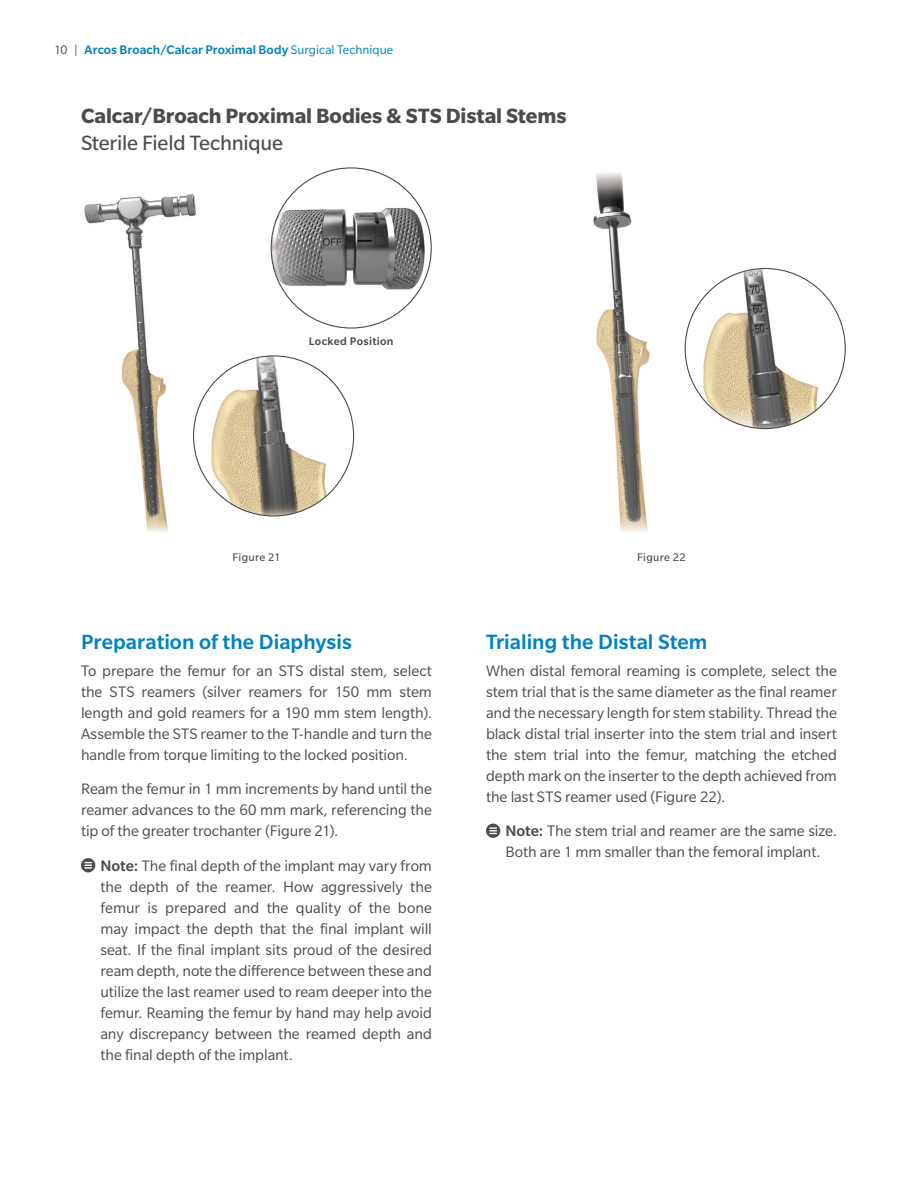
<style>
.page{position:relative;width:918px;height:1188px;background:#fff}
.page>*{position:absolute;margin:0;border:0;box-sizing:border-box;transform-origin:0 0}
.t1{font:500 22.5px "Slate Pro";color:#0083bf}
.t2{font:700 22.5px "Slate Pro";letter-spacing:-.005em;color:#4b4c4d}
.t3{font:22.5px "Slate Pro";letter-spacing:-.01em;color:#4b4c4d}
.t4{font:16.5px/21px "Slate Pro";letter-spacing:-.005em;color:#4b4c4d;text-align:justify}
.t5{font:500 13.5px "Slate Pro";letter-spacing:.005em;color:#0083bf}
.t6{font:12px "Slate Pro";letter-spacing:.025em;color:#4b4c4d}
.t7{font:500 12px "Slate Pro";letter-spacing:.03em;color:#4b4c4d}
.s1{font-weight:400;color:#4b4c4d}
.s2{font-weight:400}
.s3{font-weight:500}
</style>
<div class="page">
<img style="left:84px;top:194px;width:140px;height:338px">
<img style="left:593px;top:173px;width:113px;height:359px">
<img style="left:194px;top:356px;width:160px;height:160px;border-radius:80px">
<img style="left:685px;top:268px;width:160px;height:161px;border-radius:80px">
<img style="left:271px;top:168px;width:160px;height:160px;border-radius:80px">
<svg style="left:486px;top:824px;width:14px;height:14px"></svg>
<svg style="left:490px;top:827px;width:6px;height:7px"></svg>
<svg style="left:81px;top:858px;width:14px;height:14px"></svg>
<svg style="left:85px;top:862px;width:6px;height:7px"></svg>
<p class="t5" style="left:54px;top:42px;width:341px"><span class="s1">10 |</span> Arcos Broach/Calcar Proximal Body <span class="s2">Surgical Technique</span></p>
<p class="t2" style="left:81px;top:103px;width:487px">Calcar/Broach Proximal Bodies &amp; STS Distal Stems</p>
<p class="t3" style="left:81px;top:131px;width:204px">Sterile Field Technique</p>
<p class="t7" style="left:309px;top:334px;width:86px">Locked Position</p>
<p class="t6" style="left:233px;top:551px;width:49px">Figure 21</p>
<p class="t6" style="left:637px;top:551px;width:50px">Figure 22</p>
<p class="t1" style="left:81px;top:629px;width:272px">Preparation of the Diaphysis</p>
<p class="t4" style="left:81px;top:660px;width:353px">To prepare the femur for an STS distal stem, select the STS reamers (silver reamers for 150 mm stem length and gold reamers for a 190 mm stem length).<br>Assemble the STS reamer to the T-handle and turn the handle from torque limiting to the locked position.</p>
<p class="t4" style="left:81px;top:779px;width:353px">Ream the femur in 1 mm increments by hand until the reamer advances to the 60 mm mark, referencing the tip of the greater trochanter (Figure 21).</p>
<p class="t4" style="left:100px;top:855px;width:333px"><span class="s3">Note:</span> The final depth of the implant may vary from the depth of the reamer. How aggressively the femur is prepared and the quality of the bone may impact the depth that the final implant will seat. If the final implant sits proud of the desired ream depth, note the difference between these and utilize the last reamer used to ream deeper into the femur. Reaming the femur by hand may help avoid any discrepancy between the reamed depth and the final depth of the implant.</p>
<p class="t1" style="left:486px;top:629px;width:223px">Trialing the Distal Stem</p>
<p class="t4" style="left:486px;top:660px;width:353px">When distal femoral reaming is complete, select the stem trial that is the same diameter as the final reamer and the necessary length for stem stability. Thread the black distal trial inserter into the stem trial and insert the stem trial into the femur, matching the etched depth mark on the inserter to the depth achieved from the last STS reamer used (Figure 22).</p>
<p class="t4" style="left:506px;top:821px;width:333px"><span class="s3">Note:</span> The stem trial and reamer are the same size.<br>Both are 1 mm smaller than the femoral implant.</p>
</div>
